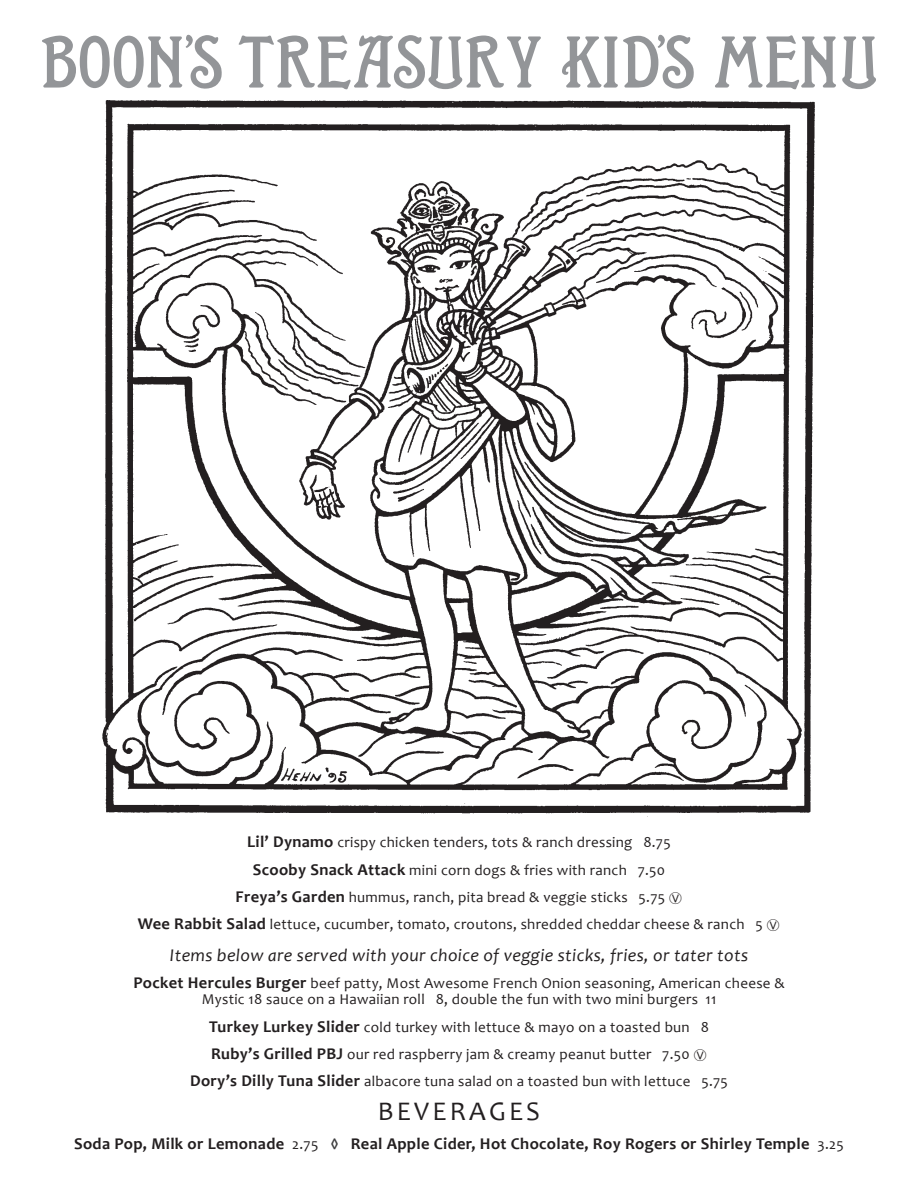
<style>
.page{position:relative;width:918px;height:1188px;background:#fff}
.page>*{position:absolute;margin:0;border:0;box-sizing:border-box;transform-origin:0 0}
.t1{font:68.1px "Poorfarmv.5";letter-spacing:.01em;color:#939598}
.t2{font:27px "Candara";letter-spacing:.12em;color:#231f20}
.t3{font:italic 18px "Candara";letter-spacing:.02em;color:#231f20}
.t4{font:700 16.5px "Candara";letter-spacing:.02em;color:#231f20}
.t5{font:15px/27.3px "Candara";letter-spacing:.02em;color:#231f20;text-align:center}
.s1{font-weight:700;font-size:16.5px}
.s2{font-family:"Meiryo";font-size:13.5px}
.s3{font-weight:400;font-size:15px}
.s4{color:#3e3e3f}
</style>
<div class="page">
<img style="left:102px;top:100px;width:713px;height:717px">
<h1 class="t1" style="left:41px;top:33px;width:838px">BOON’S TREASURY KID’S MENU</h1>
<p class="t5" style="left:138px;top:829px;width:644px"><span class="s1">Lil’ Dynamo</span> crispy chicken tenders, tots &amp; ranch dressing 8.75<br><span class="s1">Scooby Snack Attack</span> mini corn dogs &amp; fries with ranch 7.50<br><span class="s1">Freya’s Garden</span> hummus, ranch, pita bread &amp; veggie sticks 5.75 <span class="s2">Ⓥ<br></span><span class="s1">Wee Rabbit Salad</span> lettuce, cucumber, tomato, croutons, shredded cheddar cheese &amp; ranch 5 <span class="s2">Ⓥ</span></p>
<p class="t3" style="left:170px;top:944px;width:580px">Items below are served with your choice of veggie sticks, fries, or tater tots</p>
<p class="t5" style="left:133px;top:975px;width:653px;line-height:16.5px"><span class="s1">Pocket Hercules Burger</span> beef patty, Most Awesome French Onion seasoning, American cheese &amp;<br>Mystic 18 sauce on a Hawaiian roll 8, double the fun with two mini burgers 11</p>
<p class="t5" style="left:190px;top:1013px;width:539px"><span class="s1">Turkey Lurkey Slider</span> cold turkey with lettuce &amp; mayo on a toasted bun 8<br><span class="s1">Ruby’s Grilled PBJ</span> our red raspberry jam &amp; creamy peanut butter 7.50 <span class="s2">Ⓥ<br></span><span class="s1">Dory’s Dilly Tuna Slider</span> albacore tuna salad on a toasted bun with lettuce 5.75</p>
<h2 class="t2" style="left:378px;top:1094px;width:164px">BEVERAGES</h2>
<p class="t4" style="left:74px;top:1133px;width:771px">Soda Pop, Milk or Lemonade <span class="s3">2.75</span> <span class="s4">◊</span> Real Apple Cider, Hot Chocolate, Roy Rogers or Shirley Temple <span class="s3">3.25</span></p>
</div>
